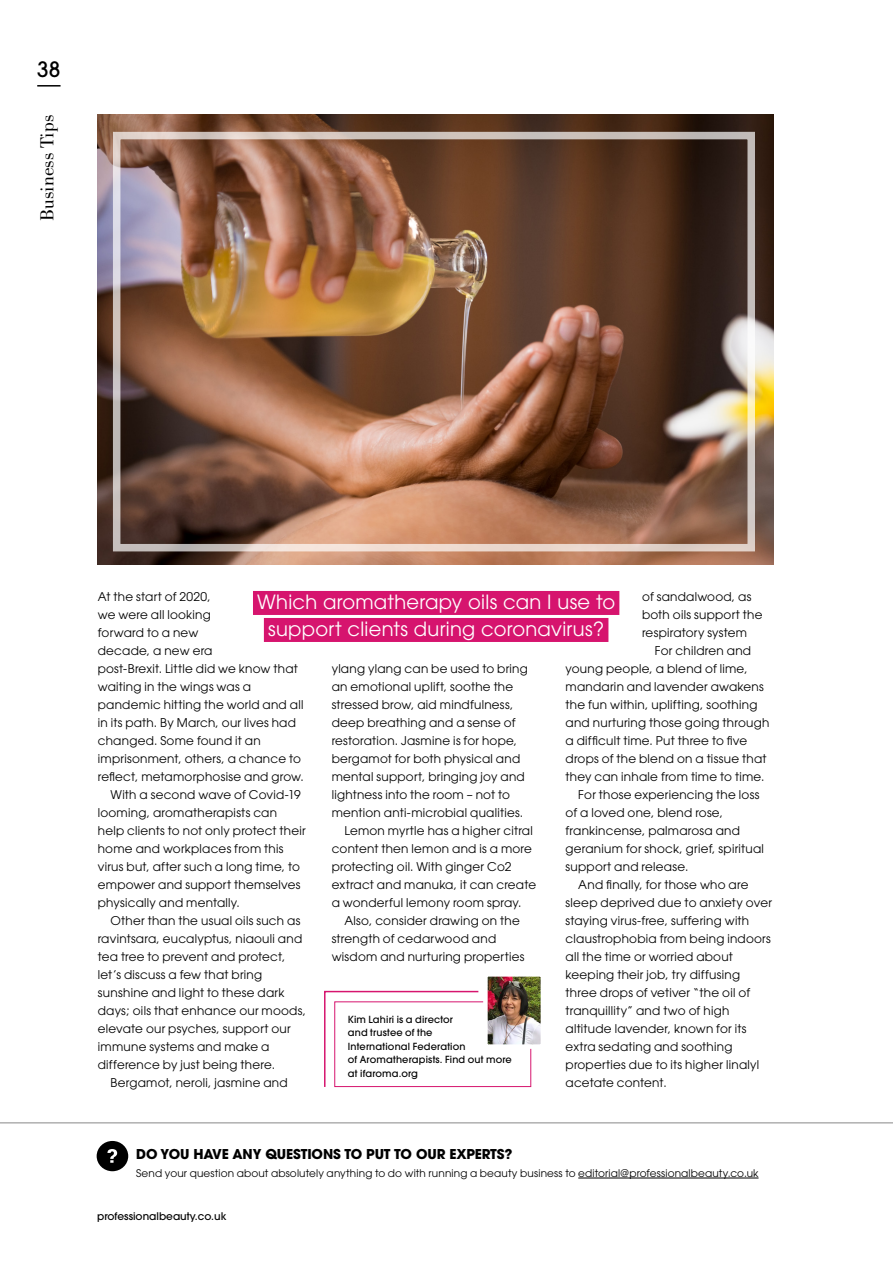
<style>
.page{position:relative;width:893px;height:1263px;background:#fff}
.page>*{position:absolute;margin:0;border:0;box-sizing:border-box;transform-origin:0 0}
.t1{font:500 21px "Avant Garde";color:#000}
.Alex_Crosshead{font:19.5px "Avant Garde";letter-spacing:.015em;color:#fff}
.t2{font:19.5px "Bodoni";color:#000}
.t3{font:700 13.5px "ITC Avant Garde Pro";letter-spacing:-.01em;color:#000}
.BODY_INDENT{font:12px/18px "Avant Garde";letter-spacing:.02em;color:#000}
.t4{font:10.5px "ITC Avant Garde Pro";letter-spacing:.015em;color:#000}
.t5{font:500 10.5px "Avant Garde";color:#000}
.Alex_Interview_Box{font:500 9.75px/13.5px "Avant Garde";letter-spacing:.015em;color:#000}
</style>
<div class="page">
<hr style="left:37px;top:85px;width:24px;height:2px;background:#000">
<img style="left:98px;top:115px;width:676px;height:450px">
<hr style="left:0;top:1122px;width:893px;height:1px;background:#878787">
<div style="left:97px;top:1141px;width:31px;height:30px;background:#000;border-radius:50%"></div>
<svg style="left:107px;top:1149px;width:10px;height:14px"></svg>
<hr style="left:578px;top:1178px;width:180px;height:1px;background:#000">
<svg style="left:324px;top:990px;width:156px;height:98px"></svg>
<div style="left:334px;top:1001px;width:197px;height:86px;border:1px solid #d6156e"></div>
<img style="left:488px;top:977px;width:52px;height:67px">
<div style="left:483px;top:972px;width:62px;height:77px;border:4px solid #fff"></div>
<div style="left:113px;top:132px;width:642px;height:419px;border:8px solid #fff"></div>
<div style="left:253px;top:591px;width:366px;height:24px;background:#d6146e"></div>
<div style="left:264px;top:618px;width:344px;height:24px;background:#d6146e"></div>
<h1 class="t1" style="left:37px;top:56px;width:25px">38</h1>
<h2 class="t2" style="left:36px;top:221px;width:108px;rotate:-90deg">Business Tips</h2>
<p class="BODY_INDENT" style="left:98px;top:587px;width:208px">At the start of 2020,<br>we were all looking<br>forward to a new<br>decade, a new era<br>post-Brexit. Little did we know that waiting in the wings was a pandemic hitting the world and all in its path. By March, our lives had changed. Some found it an imprisonment, others, a chance to reflect, metamorphosise and grow.</p>
<p class="BODY_INDENT" style="left:98px;top:785px;width:209px;text-indent:13px">With a second wave of Covid-19 looming, aromatherapists can help clients to not only protect their home and workplaces from this virus but, after such a long time, to empower and support themselves physically and mentally.</p>
<p class="BODY_INDENT" style="left:98px;top:911px;width:210px;text-indent:13px">Other than the usual oils such as ravintsara, eucalyptus, niaouli and tea tree to prevent and protect, let’s discuss a few that bring sunshine and light to these dark days; oils that enhance our moods, elevate our psyches, support our immune systems and make a difference by just being there.</p>
<p class="BODY_INDENT" style="left:111px;top:1073px;width:179px">Bergamot, neroli, jasmine and</p>
<p class="BODY_INDENT" style="left:642px;top:587px;width:122px">of sandalwood, as both oils support the respiratory system</p>
<p class="BODY_INDENT" style="left:566px;top:641px;width:205px;text-indent:89px">For children and young people, a blend of lime, mandarin and lavender awakens the fun within, uplifting, soothing and nurturing those going through a difficult time. Put three to five drops of the blend on a tissue that they can inhale from time to time.</p>
<p class="BODY_INDENT" style="left:566px;top:785px;width:200px;text-indent:13px">For those experiencing the loss of a loved one, blend rose, frankincense, palmarosa and geranium for shock, grief, spiritual support and release.</p>
<p class="BODY_INDENT" style="left:566px;top:875px;width:208px;text-indent:13px">And finally, for those who are sleep deprived due to anxiety over staying virus-free, suffering with claustrophobia from being indoors all the time or worried about keeping their job, try diffusing three drops of vetiver “the oil of tranquillity” and two of high altitude lavender, known for its extra sedating and soothing properties due to its higher linalyl acetate content.</p>
<p class="Alex_Crosshead" style="left:257px;top:591px;width:360px">Which aromatherapy oils can I use to</p>
<p class="Alex_Crosshead" style="left:268px;top:618px;width:338px">support clients during coronavirus?</p>
<p class="BODY_INDENT" style="left:332px;top:659px;width:198px">ylang ylang can be used to bring an emotional uplift, soothe the stressed brow, aid mindfulness, deep breathing and a sense of restoration. Jasmine is for hope, bergamot for both physical and mental support, bringing joy and lightness into the room – not to mention anti-microbial qualities.</p>
<p class="BODY_INDENT" style="left:332px;top:821px;width:206px;text-indent:13px">Lemon myrtle has a higher citral content then lemon and is a more protecting oil. With ginger Co2 extract and manuka, it can create a wonderful lemony room spray.</p>
<p class="BODY_INDENT" style="left:332px;top:911px;width:194px;text-indent:13px">Also, consider drawing on the strength of cedarwood and wisdom and nurturing properties</p>
<p class="Alex_Interview_Box" style="left:348px;top:1012px;width:165px">Kim Lahiri is a director<br>and trustee of the<br>International Federation<br>of Aromatherapists. Find out more at ifaroma.org</p>
<p class="t3" style="left:136px;top:1145px;width:378px">DO YOU HAVE ANY QUESTIONS TO PUT TO OUR EXPERTS?</p>
<p class="t4" style="left:136px;top:1166px;width:624px">Send your question about absolutely anything to do with running a beauty business to editorial@professionalbeauty.co.uk</p>
<p class="t5" style="left:97px;top:1210px;width:131px">professionalbeauty.co.uk</p>
</div>
